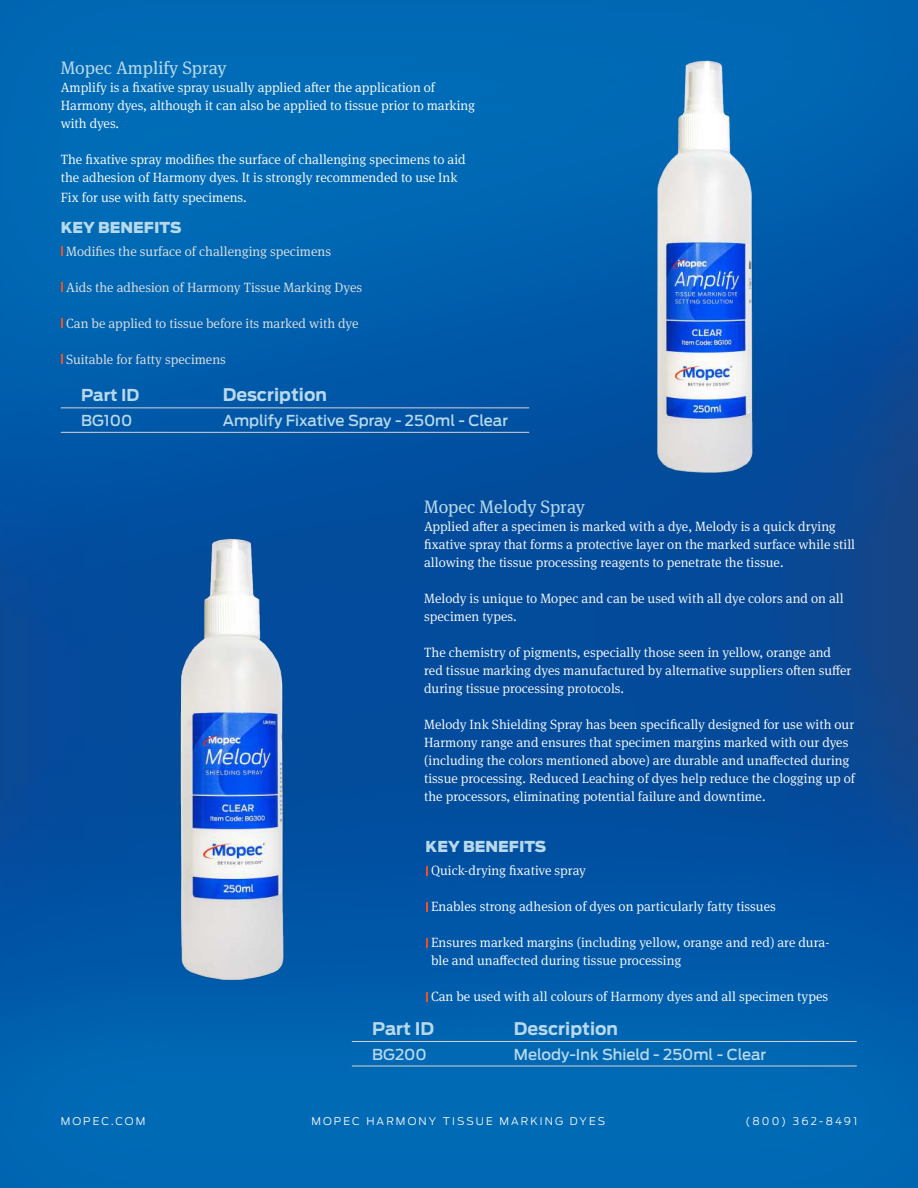
<style>
.page{position:relative;width:918px;height:1188px;background:#fff}
.page>*{position:absolute;margin:0;border:0;box-sizing:border-box;transform-origin:0 0}
.t1{font:18px "Meta Serif Pro";color:#b8d9ec}
.t2{font:700 17.4px "Antenna";color:#b8d9ec}
.t3{font:700 16.35px "Antenna";color:#b8d9ec}
.t4{font:500 15px "Antenna";color:#b8d9ec}
.t5{font:900 15px "Antenna";color:#b8d9ec}
.t6{font:300 13.5px/18px "Meta Serif Pro";color:#fff}
.t7{font:300 13.5px "Meta Serif Pro";color:#e4e4e3}
.t8{font:300 10.5px "Antenna";letter-spacing:.2em;color:#fff}
</style>
<div class="page">
<img style="left:0;top:0;width:918px;height:1188px">
<svg style="left:61px;top:247px;width:2px;height:9px"></svg>
<svg style="left:61px;top:319px;width:2px;height:9px"></svg>
<svg style="left:61px;top:283px;width:2px;height:9px"></svg>
<svg style="left:61px;top:355px;width:2px;height:9px"></svg>
<svg style="left:426px;top:866px;width:2px;height:9px"></svg>
<svg style="left:426px;top:938px;width:2px;height:9px"></svg>
<svg style="left:426px;top:902px;width:2px;height:9px"></svg>
<svg style="left:426px;top:992px;width:2px;height:9px"></svg>
<hr style="left:61px;top:407px;width:468px;height:1px;background:#d1d2d4">
<hr style="left:61px;top:432px;width:468px;height:1px;background:#d1d2d4">
<hr style="left:352px;top:1041px;width:505px;height:1px;background:#d1d2d4">
<hr style="left:352px;top:1065px;width:505px;height:1px;background:#d1d2d4">
<img style="left:151px;top:529px;width:153px;height:467px">
<img style="left:620px;top:52px;width:167px;height:429px">
<h1 class="t1" style="left:61px;top:61px;width:167px">Mopec Amplify Spray</h1>
<p class="t6" style="left:61px;top:80px;width:416px">Amplify is a fixative spray usually applied after the application of<br>Harmony dyes, although it can also be applied to tissue prior to marking with dyes.</p>
<p class="t6" style="left:61px;top:152px;width:407px">The fixative spray modifies the surface of challenging specimens to aid the adhesion of Harmony dyes. It is strongly recommended to use Ink</p>
<p class="t6" style="left:61px;top:189px;width:187px">Fix for use with fatty specimens.</p>
<p class="t5" style="left:61px;top:219px;width:122px">KEY BENEFITS</p>
<p class="t7" style="left:66px;top:245px;width:266px">Modifies the surface of challenging specimens</p>
<p class="t7" style="left:66px;top:281px;width:298px">Aids the adhesion of Harmony Tissue Marking Dyes</p>
<p class="t7" style="left:66px;top:317px;width:294px">Can be applied to tissue before its marked with dye</p>
<p class="t7" style="left:66px;top:353px;width:161px">Suitable for fatty specimens</p>
<p class="t3" style="left:81px;top:389px;width:60px">Part ID</p>
<p class="t2" style="left:223px;top:388px;width:106px">Description</p>
<p class="t4" style="left:81px;top:414px;width:53px">BG100</p>
<p class="t4" style="left:223px;top:414px;width:287px">Amplify Fixative Spray - 250ml - Clear</p>
<h1 class="t1" style="left:424px;top:500px;width:162px">Mopec Melody Spray</h1>
<p class="t6" style="left:424px;top:518px;width:433px">Applied after a specimen is marked with a dye, Melody is a quick drying fixative spray that forms a protective layer on the marked surface while still allowing the tissue processing reagents to penetrate the tissue.</p>
<p class="t6" style="left:424px;top:590px;width:421px">Melody is unique to Mopec and can be used with all dye colors and on all specimen types.</p>
<p class="t6" style="left:424px;top:644px;width:429px">The chemistry of pigments, especially those seen in yellow, orange and red tissue marking dyes manufactured by alternative suppliers often suffer during tissue processing protocols.</p>
<p class="t6" style="left:424px;top:716px;width:432px">Melody Ink Shielding Spray has been specifically designed for use with our Harmony range and ensures that specimen margins marked with our dyes (including the colors mentioned above) are durable and unaffected during tissue processing. Reduced Leaching of dyes help reduce the clogging up of the processors, eliminating potential failure and downtime.</p>
<p class="t5" style="left:426px;top:838px;width:122px">KEY BENEFITS</p>
<p class="t6" style="left:431px;top:862px;width:156px">Quick-drying fixative spray</p>
<p class="t6" style="left:431px;top:898px;width:346px">Enables strong adhesion of dyes on particularly fatty tissues</p>
<p class="t6" style="left:431px;top:934px;width:400px">Ensures marked margins (including yellow, orange and red) are dura&shy;ble and unaffected during tissue processing</p>
<p class="t6" style="left:431px;top:988px;width:399px">Can be used with all colours of Harmony dyes and all specimen types</p>
<p class="t2" style="left:372px;top:1022px;width:63px">Part ID</p>
<p class="t2" style="left:514px;top:1022px;width:106px">Description</p>
<p class="t4" style="left:372px;top:1048px;width:56px">BG200</p>
<p class="t4" style="left:514px;top:1048px;width:254px">Melody-Ink Shield - 250ml - Clear</p>
<p class="t8" style="left:61px;top:1117px;width:86px">MOPEC.COM</p>
<p class="t8" style="left:745px;top:1117px;width:113px">(800) 362-8491</p>
<p class="t8" style="left:311px;top:1117px;width:295px">MOPEC HARMONY TISSUE MARKING DYES</p>
</div>
